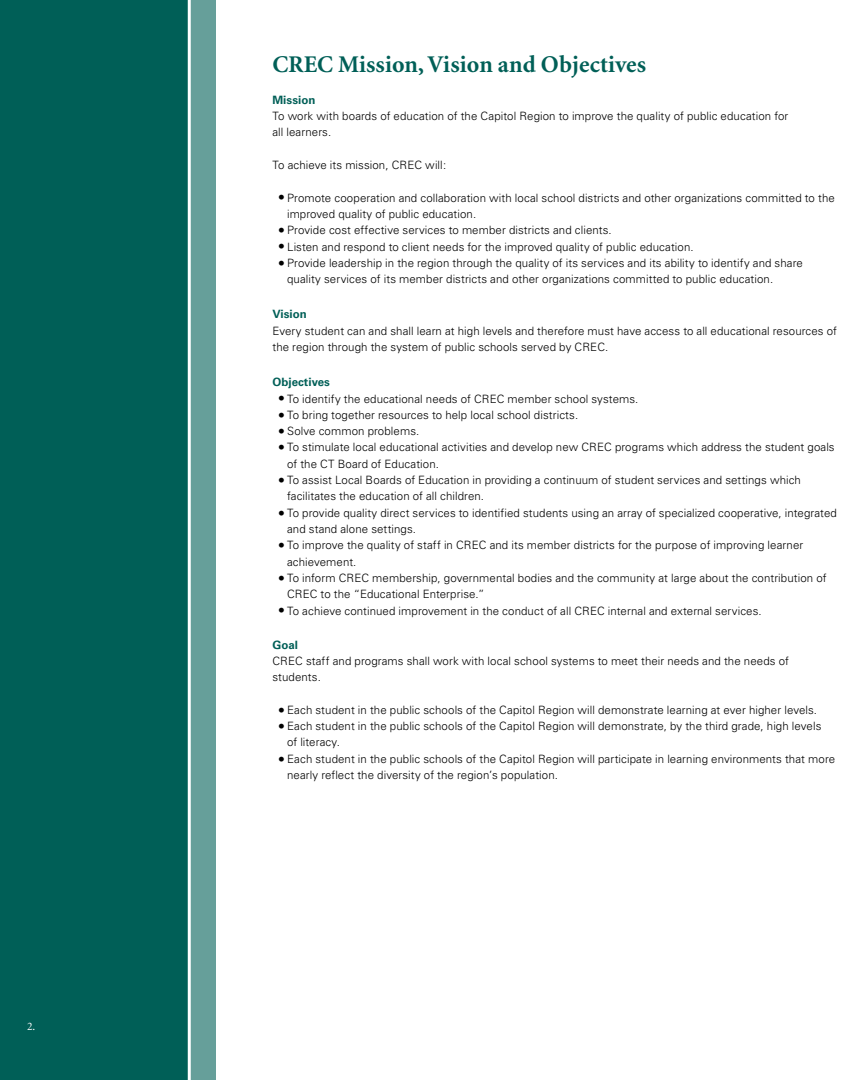
<style>
.page{position:relative;width:864px;height:1080px;background:#fff}
.page>*{position:absolute;margin:0;border:0;box-sizing:border-box;transform-origin:0 0}
.t1{font:700 24px "Minion";letter-spacing:.005em;color:#005f57}
.t2{font:300 11.55px/16.4px "Univers";letter-spacing:.005em;color:#000}
.t3{font:700 11.55px "Univers";letter-spacing:.005em;color:#005f57}
.t4{font:11.55px "Minion";color:#fff}
.s1{font-weight:700;font-size:13.5px}
</style>
<div class="page">
<div style="left:0;top:0;width:216px;height:1080px;background:#005f57"></div>
<div style="left:189px;top:0;width:27px;height:1080px;background:#669f9a"></div>
<hr style="left:188px;top:0;width:3px;height:1080px;background:#fff">
<p class="t4" style="left:27px;top:1021px;width:10px">2.</p>
<h1 class="t1" style="left:272px;top:52px;width:375px">CREC Mission, Vision and Objectives</h1>
<p class="t3" style="left:272px;top:93px;width:44px">Mission</p>
<p class="t2" style="left:272px;top:108px;width:517px">To work with boards of education of the Capitol Region to improve the quality of public education for all learners.</p>
<p class="t2" style="left:272px;top:157px;width:175px">To achieve its mission, CREC will:</p>
<p class="t2" style="left:287px;top:189px;width:549px;text-indent:-8px"><span class="s1">•</span> Promote cooperation and collaboration with local school districts and other organizations committed to the improved quality of public education.</p>
<p class="t2" style="left:279px;top:222px;width:334px"><span class="s1">•</span> Provide cost effective services to member districts and clients.</p>
<p class="t2" style="left:279px;top:238px;width:416px"><span class="s1">•</span> Listen and respond to client needs for the improved quality of public education.</p>
<p class="t2" style="left:287px;top:255px;width:517px;text-indent:-8px"><span class="s1">•</span> Provide leadership in the region through the quality of its services and its ability to identify and share quality services of its member districts and other organizations committed to public education.</p>
<p class="t3" style="left:272px;top:308px;width:36px">Vision</p>
<p class="t2" style="left:272px;top:323px;width:566px">Every student can and shall learn at high levels and therefore must have access to all educational resources of the region through the system of public schools served by CREC.</p>
<p class="t3" style="left:272px;top:375px;width:59px">Objectives</p>
<p class="t2" style="left:279px;top:390px;width:361px"><span class="s1">•</span> To identify the educational needs of CREC member school systems.</p>
<p class="t2" style="left:279px;top:407px;width:301px"><span class="s1">•</span> To bring together resources to help local school districts.</p>
<p class="t2" style="left:279px;top:423px;width:142px"><span class="s1">•</span> Solve common problems.</p>
<p class="t2" style="left:287px;top:439px;width:549px;text-indent:-8px"><span class="s1">•</span> To stimulate local educational activities and develop new CREC programs which address the student goals of the CT Board of Education.</p>
<p class="t2" style="left:287px;top:472px;width:515px;text-indent:-8px"><span class="s1">•</span> To assist Local Boards of Education in providing a continuum of student services and settings which facilitates the education of all children.</p>
<p class="t2" style="left:287px;top:504px;width:551px;text-indent:-8px"><span class="s1">•</span> To provide quality direct services to identified students using an array of specialized cooperative, integrated and stand alone settings.</p>
<p class="t2" style="left:287px;top:537px;width:518px;text-indent:-8px"><span class="s1">•</span> To improve the quality of staff in CREC and its member districts for the purpose of improving learner achievement.</p>
<p class="t2" style="left:287px;top:570px;width:541px;text-indent:-8px"><span class="s1">•</span> To inform CREC membership, governmental bodies and the community at large about the contribution of<br>CREC to the “Educational Enterprise.”</p>
<p class="t2" style="left:279px;top:602px;width:484px"><span class="s1">•</span> To achieve continued improvement in the conduct of all CREC internal and external services.</p>
<p class="t3" style="left:272px;top:638px;width:27px">Goal</p>
<p class="t2" style="left:272px;top:653px;width:518px">CREC staff and programs shall work with local school systems to meet their needs and the needs of students.</p>
<p class="t2" style="left:279px;top:702px;width:539px"><span class="s1">•</span> Each student in the public schools of the Capitol Region will demonstrate learning at ever higher levels.</p>
<p class="t2" style="left:287px;top:718px;width:536px;text-indent:-8px"><span class="s1">•</span> Each student in the public schools of the Capitol Region will demonstrate, by the third grade, high levels of literacy.</p>
<p class="t2" style="left:287px;top:751px;width:550px;text-indent:-8px"><span class="s1">•</span> Each student in the public schools of the Capitol Region will participate in learning environments that more nearly reflect the diversity of the region’s population.</p>
</div>
